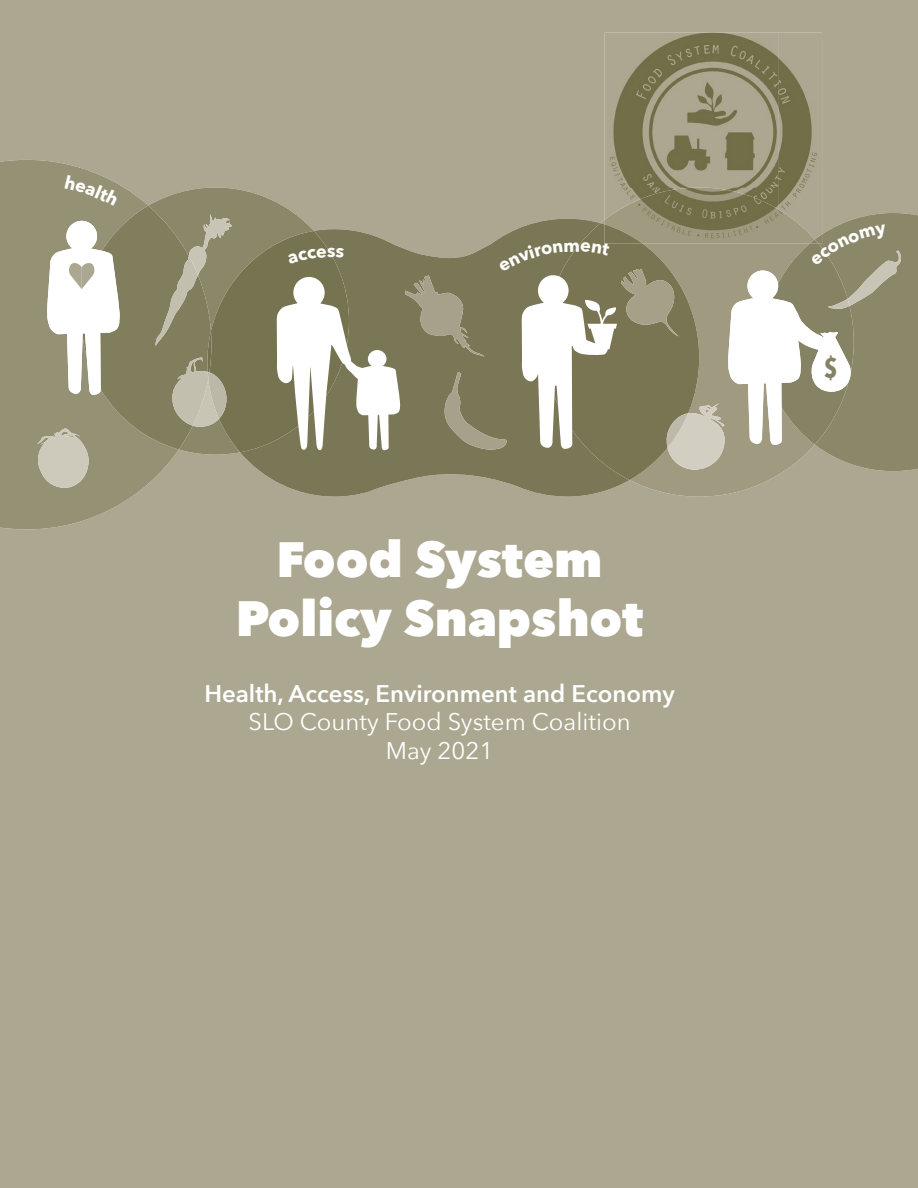
<style>
.page{position:relative;width:918px;height:1188px;background:#aba790}
.page>*{position:absolute;margin:0;border:0;box-sizing:border-box;transform-origin:0 0}
.t1{font:800 49.5px/59.4px "Avenir Next";color:#fff;text-align:center}
.t2{font:700 28.5px "Avenir Next Condensed";color:#858263}
.t3{font:600 24px "Avenir Next";color:#fff}
.t4{font:24px/28.8px "Avenir Next";color:#fff;text-align:center}
</style>
<div class="page">
<svg style="left:0;top:160px;width:179px;height:369px;background:#99957a"></svg>
<svg style="left:630px;top:488px;width:185px;height:9px;background:#a7a38b"></svg>
<svg style="left:240px;top:488px;width:390px;height:9px;background:#9d997f"></svg>
<img style="left:605px;top:33px;width:173px;height:142px">
<img style="left:778px;top:33px;width:44px;height:142px">
<svg style="left:37px;top:175px;width:881px;height:313px;background:#9c997f"></svg>
<h1 class="t1" style="left:236px;top:529px;width:409px">Food System<br>Policy Snapshot</h1>
<p class="t3" style="left:204px;top:673px;width:472px">Health, Access, Environment and Economy</p>
<p class="t4" style="left:248px;top:707px;width:384px">SLO County Food System Coalition<br>May 2021</p>
<p class="t2" style="left:824px;top:351px;width:16px">$</p>
</div>
